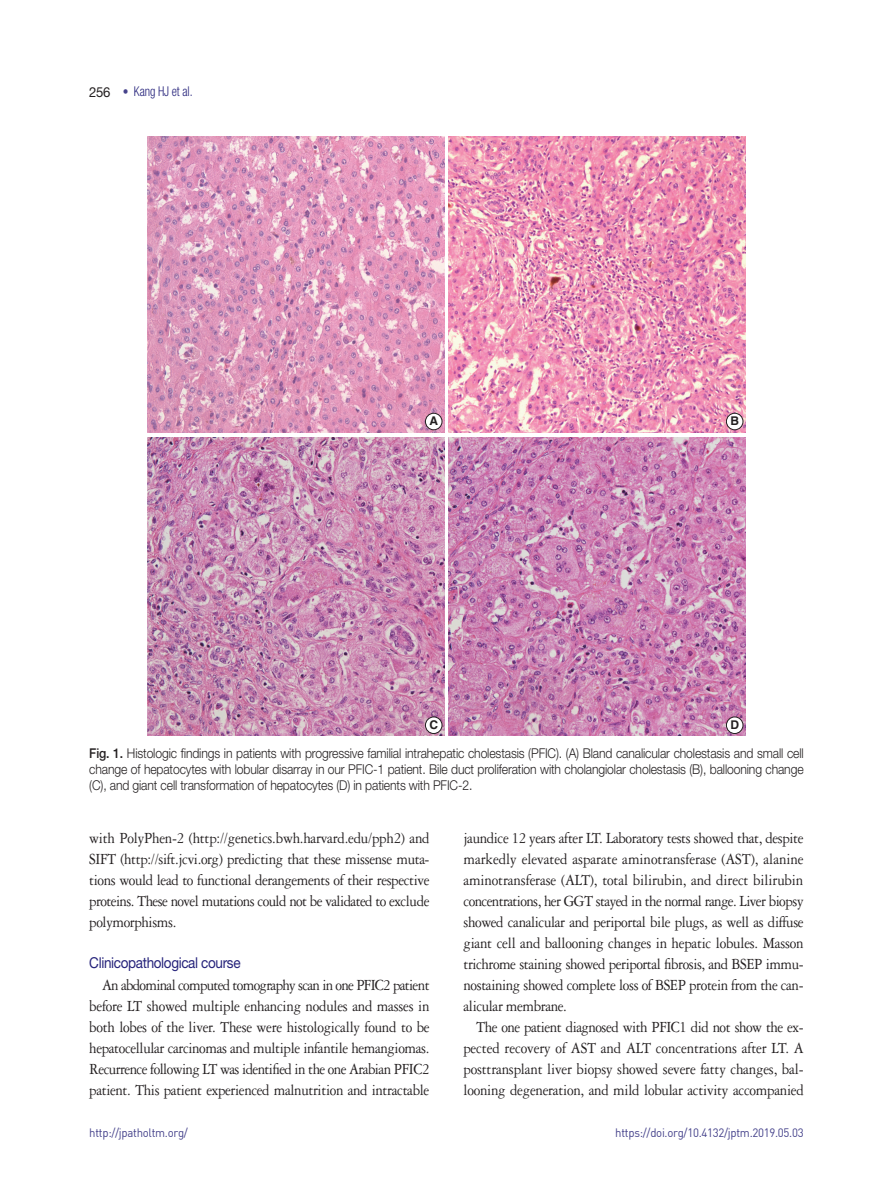
<style>
.page{position:relative;width:893px;height:1191px;background:#fff}
.page>*{position:absolute;margin:0;border:0;box-sizing:border-box;transform-origin:0 0}
.t1{font:16.5px/21px "Garamond 3 LT Std";letter-spacing:-.025em;color:#231f20;text-align:justify;scale:.9 1}
.t2{font:15px "Helvetica Neue LT Std";letter-spacing:-.025em;color:#26237b;scale:.9 1}
.t3{font:300 13.5px/16.2px "Helvetica Neue LT Std";letter-spacing:-.01em;color:#231f20;text-align:justify;scale:.9 1}
.t4{font:300 condensed 13.5px "Helvetica Neue LT Std";letter-spacing:-.01em;color:#26237b;scale:.9 1}
.t5{font:12px "Dinreg";letter-spacing:-.025em;color:#45428b;scale:.95 1}
.t6{font:700 12px "Helvetica LT Std";color:#231f20}
.s1{font-weight:400;font-stretch:normal;font-size:13.8px;color:#231f20}
.s2{font-size:12.75px;color:#45428b}
.s3{font-weight:500}
</style>
<div class="page">
<img style="left:148px;top:136px;width:296px;height:297px">
<img style="left:449px;top:136px;width:296px;height:297px">
<img style="left:148px;top:437px;width:296px;height:298px">
<img style="left:449px;top:437px;width:296px;height:298px">
<div style="left:425px;top:413px;width:17px;height:17px;background:#fff;border-radius:50%"></div>
<div style="left:425px;top:413px;width:17px;height:17px;border:1px solid #231f20;border-radius:50%"></div>
<div style="left:425px;top:717px;width:17px;height:16px;background:#fff;border-radius:50%"></div>
<div style="left:425px;top:716px;width:17px;height:17px;border:1px solid #231f20;border-radius:50%"></div>
<div style="left:726px;top:413px;width:17px;height:17px;background:#fff;border-radius:50%"></div>
<div style="left:726px;top:413px;width:17px;height:17px;border:1px solid #231f20;border-radius:50%"></div>
<div style="left:726px;top:717px;width:17px;height:16px;background:#fff;border-radius:50%"></div>
<div style="left:726px;top:716px;width:17px;height:17px;border:1px solid #231f20;border-radius:50%"></div>
<p class="t4" style="left:89px;top:84px;width:116px"><span class="s1">256</span> <span class="s2">•</span> Kang HJ et al.</p>
<p class="t6" style="left:429px;top:414px;width:10px">A</p>
<p class="t6" style="left:429px;top:717px;width:10px">C</p>
<p class="t6" style="left:730px;top:414px;width:10px">B</p>
<p class="t6" style="left:730px;top:717px;width:10px">D</p>
<p class="t3" style="left:89px;top:744px;width:795px"><span class="s3">Fig. 1.</span> Histologic findings in patients with progressive familial intrahepatic cholestasis (PFIC). (A) Bland canalicular cholestasis and small cell change of hepatocytes with lobular disarray in our PFIC-1 patient. Bile duct proliferation with cholangiolar cholestasis (B), ballooning change (C), and giant cell transformation of hepatocytes (D) in patients with PFIC-2.</p>
<p class="t1" style="left:89px;top:827px;width:380px">with PolyPhen-2 (http://genetics.bwh.harvard.edu/pph2) and SIFT (http://sift.jcvi.org) predicting that these missense muta&shy;tions would lead to functional derangements of their respective proteins. These novel mutations could not be validated to exclude polymorphisms.</p>
<p class="t2" style="left:89px;top:953px;width:170px">Clinicopathological course</p>
<p class="t1" style="left:89px;top:974px;width:380px;text-indent:13px">An abdominal computed tomography scan in one PFIC2 patient before LT showed multiple enhancing nodules and masses in both lobes of the liver. These were histologically found to be hepatocellular carcinomas and multiple infantile hemangiomas.<br>Recurrence following LT was identified in the one Arabian PFIC2 patient. This patient experienced malnutrition and intractable</p>
<p class="t1" style="left:463px;top:827px;width:379px">jaundice 12 years after LT. Laboratory tests showed that, despite markedly elevated asparate aminotransferase (AST), alanine aminotransferase (ALT), total bilirubin, and direct bilirubin concentrations, her GGT stayed in the normal range. Liver biopsy showed canalicular and periportal bile plugs, as well as diffuse giant cell and ballooning changes in hepatic lobules. Masson trichrome staining showed periportal fibrosis, and BSEP immu&shy;nostaining showed complete loss of BSEP protein from the can&shy;alicular membrane.</p>
<p class="t1" style="left:463px;top:1016px;width:380px;text-indent:13px">The one patient diagnosed with PFIC1 did not show the ex&shy;pected recovery of AST and ALT concentrations after LT. A posttransplant liver biopsy showed severe fatty changes, bal&shy;looning degeneration, and mild lobular activity accompanied</p>
<p class="t5" style="left:89px;top:1125px;width:105px">http://jpatholtm.org/</p>
<p class="t5" style="left:615px;top:1125px;width:200px">https://doi.org/10.4132/jptm.2019.05.03</p>
</div>
